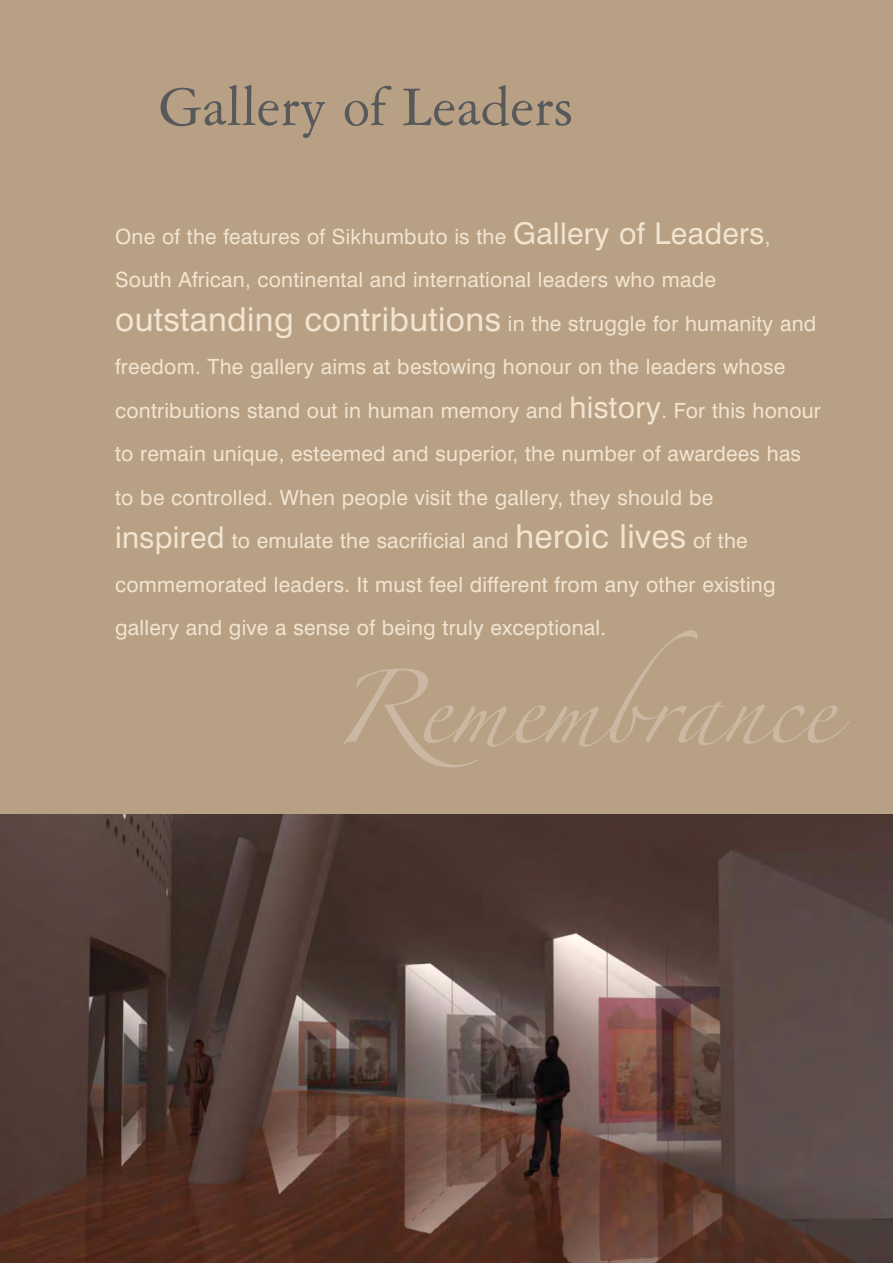
<style>
.page{position:relative;width:893px;height:1263px;background:#fff}
.page>*{position:absolute;margin:0;border:0;box-sizing:border-box;transform-origin:0 0}
.t1{font:66px "Zapfino";color:#cbb8a3}
.t2{font:60px "American Garamond BT";color:#58595b}
.t3{font:21px/43.5px "Swiss 721 BT";letter-spacing:.01em;color:#f1e5d1}
.s1{font-size:30px}
.s2{font-size:33px}
</style>
<div class="page">
<div style="left:1px;top:0;width:891px;height:1263px;background:#b8a085"></div>
<img style="left:0;top:815px;width:892px;height:448px">
<h2 class="t2" style="left:158px;top:82px;width:416px">Gallery of Leaders</h2>
<p class="t3" style="left:115px;top:216px;width:707px">One of the features of Sikhumbuto is the <span class="s1">Gallery of Leaders</span>, South African, continental and international leaders who made <span class="s2">outstanding contributions</span> in the struggle for humanity and freedom. The gallery aims at bestowing honour on the leaders whose contributions stand out in human memory and <span class="s1">history</span>. For this honour to remain unique, esteemed and superior, the number of awardees has to be controlled. When people visit the gallery, they should be <span class="s1">inspired</span> to emulate the sacrificial and <span class="s2">heroic lives</span> of the commemorated leaders. It must feel different from any other existing gallery and give a sense of being truly exceptional.</p>
<h1 class="t1" style="left:331px;top:680px;width:503px">Remembrance</h1>
</div>
